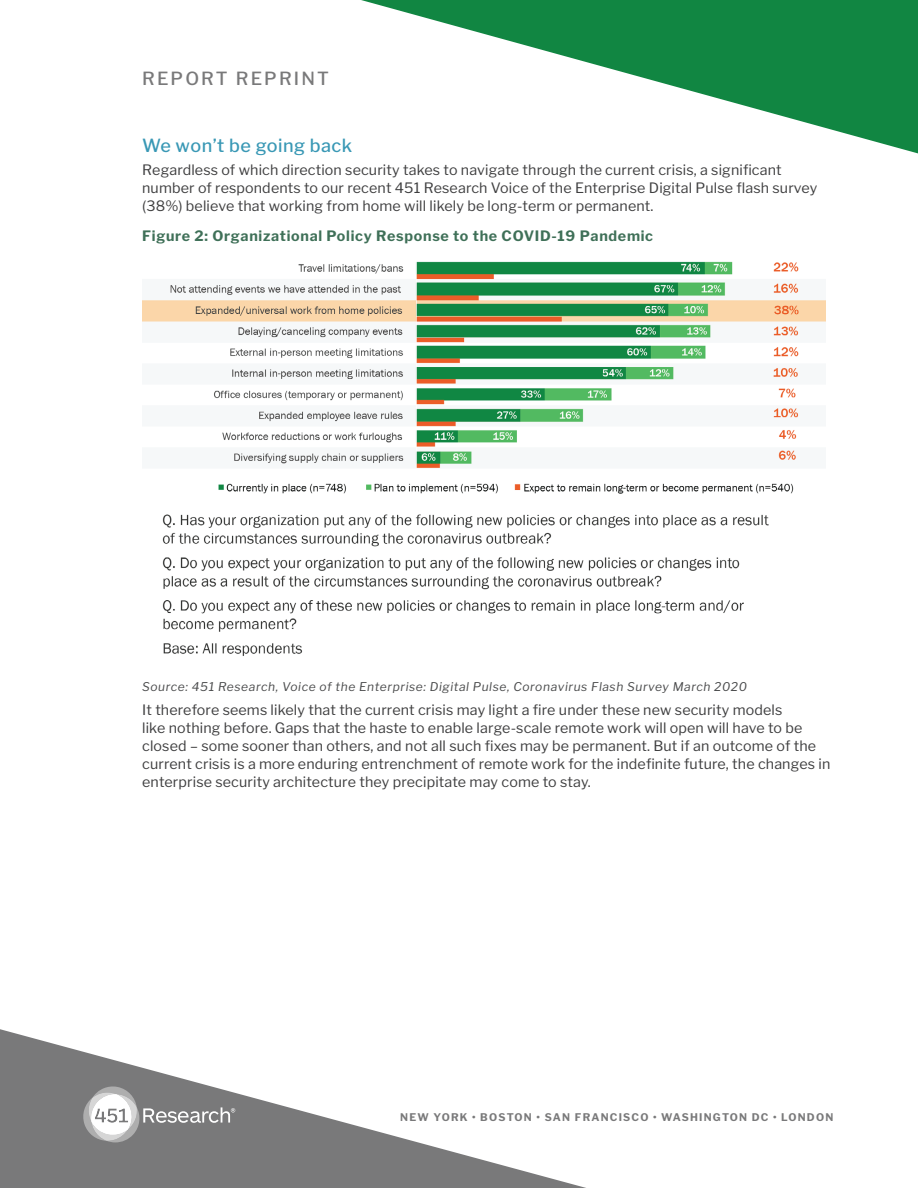
<style>
.page{position:relative;width:918px;height:1188px;background:#fff}
.page>*{position:absolute;margin:0;border:0;box-sizing:border-box;transform-origin:0 0}
.t1{font:500 18px "Libre Franklin";letter-spacing:.025em;color:#3998b5}
.t2{font:500 18px "Libre Franklin";letter-spacing:.12em;color:#79797a}
.Libre_Franklin_Body{font:14.25px/18px "Libre Franklin";letter-spacing:.01em;color:#3e3e3f}
.Figures{font:700 14.25px "Libre Franklin";letter-spacing:.05em;color:#3f7058}
.Sources{font:italic 12px "Libre Franklin";letter-spacing:.05em;color:#4b4c4d}
.t3{font:700 10.5px "Libre Franklin";letter-spacing:.115em;color:#79797a}
</style>
<div class="page">
<svg style="left:0;top:1029px;width:586px;height:159px"></svg>
<svg style="left:361px;top:0;width:557px;height:154px"></svg>
<svg style="left:82px;top:1086px;width:153px;height:56px"></svg>
<img style="left:142px;top:261px;width:684px;height:395px">
<p class="t2" style="left:142px;top:68px;width:188px">REPORT REPRINT</p>
<h1 class="t1" style="left:142px;top:135px;width:211px">We won’t be going back</h1>
<p class="Libre_Franklin_Body" style="left:142px;top:161px;width:677px">Regardless of which direction security takes to navigate through the current crisis, a significant number of respondents to our recent 451 Research Voice of the Enterprise Digital Pulse flash survey (38%) believe that working from home will likely be long-term or permanent.</p>
<p class="Figures" style="left:142px;top:227px;width:512px">Figure 2: Organizational Policy Response to the COVID-19 Pandemic</p>
<p class="Sources" style="left:142px;top:679px;width:606px">Source: 451 Research, Voice of the Enterprise: Digital Pulse, Coronavirus Flash Survey March 2020</p>
<p class="Libre_Franklin_Body" style="left:142px;top:701px;width:690px">It therefore seems likely that the current crisis may light a fire under these new security models<br>like nothing before. Gaps that the haste to enable large-scale remote work will open will have to be closed – some sooner than others, and not all such fixes may be permanent. But if an outcome of the current crisis is a more enduring entrenchment of remote work for the indefinite future, the changes in enterprise security architecture they precipitate may come to stay.</p>
<p class="t3" style="left:400px;top:1111px;width:434px">NEW YORK • BOSTON • SAN FRANCISCO • WASHINGTON DC • LONDON</p>
</div>
